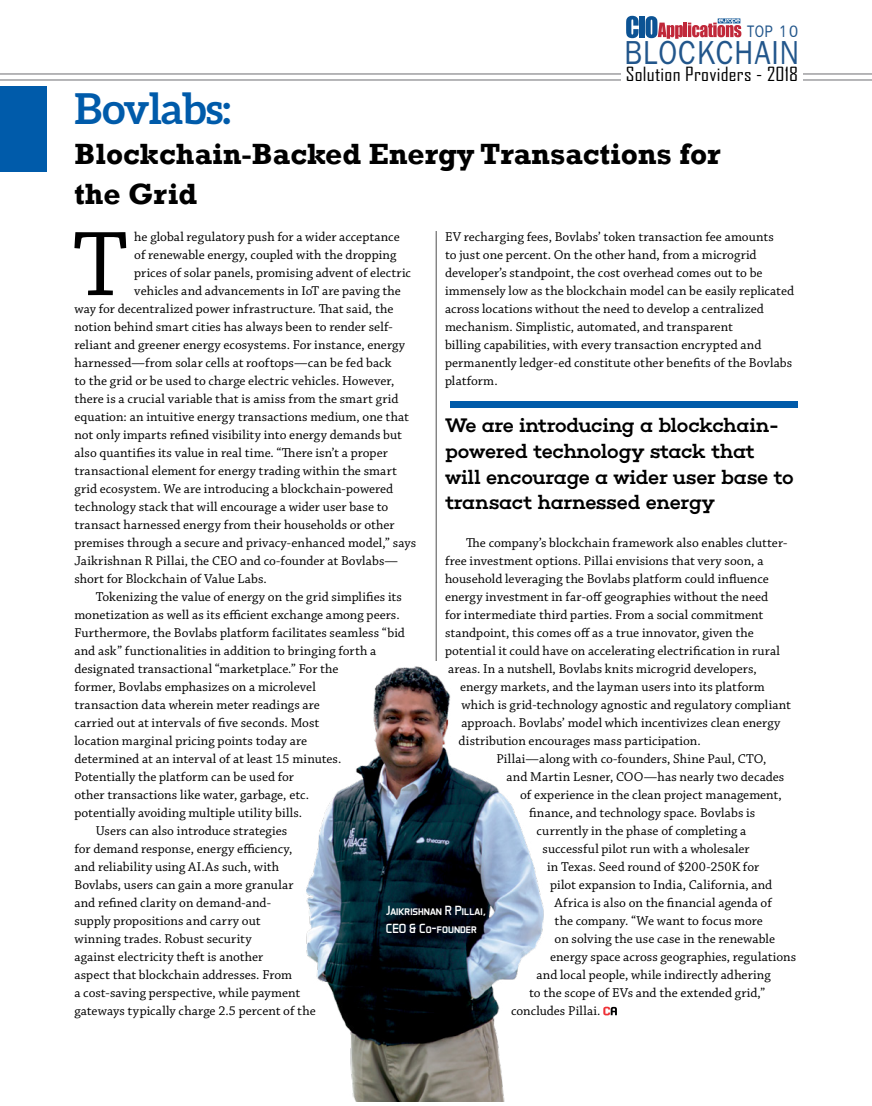
<style>
.page{position:relative;width:872px;height:1106px;background:#fff}
.page>*{position:absolute;margin:0;border:0;box-sizing:border-box;transform-origin:0 0}
.t1{font:96.6px "Chaparral Pro";color:#000}
.t2{font:51px "Freesia UPC";letter-spacing:.02em;color:#22568b;scale:.86 1}
.t3{font:700 42.6px "Aleo";letter-spacing:-.02em;color:#005baa}
.t4{font:700 30px/39.9px "Rockwell";color:#000}
.t5{font:25.5px "Freesia UPC";color:#22568b;scale:.86 1}
.t6{font:19.95px/25.7px "Choplin Medium DEMO";letter-spacing:-.02em;color:#000}
.t7{font:18.75px "Agency FB";letter-spacing:.015em;color:#000;scale:1.11 1}
.t8{font:13.5px/18px "Chaparral Pro";letter-spacing:.005em;color:#000}
.t9{font:13.5px/18px "Aero Matics Display";color:#fff}
</style>
<div class="page">
<hr style="left:0;top:74px;width:872px;height:1px;background:#6d6e71">
<hr style="left:0;top:80px;width:872px;height:1px;background:#6d6e71">
<div style="left:0;top:86px;width:47px;height:86px;background:#005baa"></div>
<div style="left:450px;top:401px;width:347px;height:6px;background:#005baa"></div>
<hr style="left:436px;top:231px;width:1px;height:430px;background:#000">
<div style="left:622px;top:5px;width:181px;height:86px;background:#fff"></div>
<svg style="left:626px;top:16px;width:12px;height:22px"></svg>
<div style="left:639px;top:17px;width:5px;height:21px;background:#0c5394"></div>
<svg style="left:645px;top:16px;width:96px;height:23px"></svg>
<svg style="left:603px;top:1006px;width:14px;height:9px"></svg>
<img style="left:306px;top:616px;width:238px;height:485px">
<p class="t5" style="left:747px;top:13px;width:61px">TOP 10</p>
<p class="t2" style="left:624px;top:17px;width:204px">BLOCKCHAIN</p>
<p class="t7" style="left:626px;top:62px;width:157px">Solution Providers - 2018</p>
<p class="t3" style="left:74px;top:84px;width:158px">Bovlabs:</p>
<p class="t4" style="left:74px;top:134px;width:648px">Blockchain-Backed Energy Transactions for the Grid</p>
<p class="t8" style="left:445px;top:228px;width:351px">EV recharging fees, Bovlabs’ token transaction fee amounts<br>to just one percent. On the other hand, from a microgrid developer’s standpoint, the cost overhead comes out to be immensely low as the blockchain model can be easily replicated across locations without the need to develop a centralized mechanism. Simplistic, automated, and transparent<br>billing capabilities, with every transaction encrypted and permanently ledger-ed constitute other benefits of the Bovlabs platform.</p>
<p class="t1" style="left:73px;top:211px;width:56px">T</p>
<p class="t8" style="left:134px;top:228px;width:267px">he global regulatory push for a wider acceptance</p>
<p class="t8" style="left:134px;top:246px;width:263px">of renewable energy, coupled with the dropping</p>
<p class="t8" style="left:134px;top:264px;width:278px">prices of solar panels, promising advent of electric</p>
<p class="t8" style="left:134px;top:282px;width:268px">vehicles and advancements in IoT are paving the</p>
<p class="t8" style="left:74px;top:300px;width:320px">way for decentralized power infrastructure. That said, the</p>
<p class="t8" style="left:74px;top:318px;width:320px">notion behind smart cities has always been to render self-</p>
<p class="t8" style="left:74px;top:336px;width:332px">reliant and greener energy ecosystems. For instance, energy</p>
<p class="t8" style="left:74px;top:354px;width:319px">harnessed—from solar cells at rooftops—can be fed back</p>
<p class="t8" style="left:74px;top:372px;width:321px">to the grid or be used to charge electric vehicles. However,</p>
<p class="t8" style="left:74px;top:390px;width:325px">there is a crucial variable that is amiss from the smart grid</p>
<p class="t8" style="left:74px;top:408px;width:336px">equation: an intuitive energy transactions medium, one that</p>
<p class="t8" style="left:74px;top:426px;width:329px">not only imparts refined visibility into energy demands but</p>
<p class="t8" style="left:74px;top:444px;width:315px">also quantifies its value in real time. “There isn’t a proper</p>
<p class="t8" style="left:74px;top:462px;width:324px">transactional element for energy trading within the smart</p>
<p class="t8" style="left:74px;top:480px;width:320px">grid ecosystem. We are introducing a blockchain-powered</p>
<p class="t8" style="left:74px;top:498px;width:315px">technology stack that will encourage a wider user base to</p>
<p class="t8" style="left:74px;top:516px;width:321px">transact harnessed energy from their households or other</p>
<p class="t8" style="left:74px;top:534px;width:343px">premises through a secure and privacy-enhanced model,” says</p>
<p class="t8" style="left:74px;top:552px;width:325px">Jaikrishnan R Pillai, the CEO and co-founder at Bovlabs—</p>
<p class="t8" style="left:74px;top:570px;width:194px">short for Blockchain of Value Labs.</p>
<p class="t8" style="left:96px;top:588px;width:308px">Tokenizing the value of energy on the grid simplifies its</p>
<p class="t8" style="left:74px;top:606px;width:327px">monetization as well as its efficient exchange among peers.</p>
<p class="t8" style="left:74px;top:624px;width:332px">Furthermore, the Bovlabs platform facilitates seamless “bid</p>
<p class="t8" style="left:74px;top:642px;width:303px">and ask” functionalities in addition to bringing forth a</p>
<p class="t8" style="left:74px;top:660px;width:266px">designated transactional “marketplace.” For the</p>
<p class="t8" style="left:74px;top:678px;width:243px">former, Bovlabs emphasizes on a microlevel</p>
<p class="t8" style="left:74px;top:696px;width:247px">transaction data wherein meter readings are</p>
<p class="t8" style="left:74px;top:714px;width:246px">carried out at intervals of five seconds. Most</p>
<p class="t8" style="left:74px;top:732px;width:234px">location marginal pricing points today are</p>
<p class="t8" style="left:74px;top:750px;width:268px">determined at an interval of at least 15 minutes.</p>
<p class="t8" style="left:74px;top:768px;width:221px">Potentially the platform can be used for</p>
<p class="t8" style="left:74px;top:786px;width:236px">other transactions like water, garbage, etc.</p>
<p class="t8" style="left:74px;top:804px;width:229px">potentially avoiding multiple utility bills.</p>
<p class="t8" style="left:96px;top:822px;width:193px">Users can also introduce strategies</p>
<p class="t8" style="left:74px;top:840px;width:219px">for demand response, energy efficiency,</p>
<p class="t8" style="left:74px;top:858px;width:206px">and reliability using AI.As such, with</p>
<p class="t8" style="left:74px;top:876px;width:220px">Bovlabs, users can gain a more granular</p>
<p class="t8" style="left:74px;top:894px;width:198px">and refined clarity on demand-and-</p>
<p class="t8" style="left:74px;top:912px;width:188px">supply propositions and carry out</p>
<p class="t8" style="left:74px;top:930px;width:179px">winning trades. Robust security</p>
<p class="t8" style="left:74px;top:948px;width:190px">against electricity theft is another</p>
<p class="t8" style="left:74px;top:966px;width:219px">aspect that blockchain addresses. From</p>
<p class="t8" style="left:74px;top:984px;width:227px">a cost-saving perspective, while payment</p>
<p class="t8" style="left:74px;top:1002px;width:243px">gateways typically charge 2.5 percent of the</p>
<p class="t6" style="left:445px;top:413px;width:350px">We are introducing a blockchain&shy;powered technology stack that will encourage a wider user base to transact harnessed energy</p>
<p class="t8" style="left:466px;top:534px;width:323px">The company’s blockchain framework also enables clutter-</p>
<p class="t8" style="left:445px;top:552px;width:320px">free investment options. Pillai envisions that very soon, a</p>
<p class="t8" style="left:445px;top:570px;width:325px">household leveraging the Bovlabs platform could influence</p>
<p class="t8" style="left:445px;top:588px;width:325px">energy investment in far-off geographies without the need</p>
<p class="t8" style="left:445px;top:606px;width:320px">for intermediate third parties. From a social commitment</p>
<p class="t8" style="left:445px;top:624px;width:310px">standpoint, this comes off as a true innovator, given the</p>
<p class="t8" style="left:445px;top:642px;width:336px">potential it could have on accelerating electrification in rural</p>
<p class="t8" style="left:448px;top:660px;width:310px">areas. In a nutshell, Bovlabs knits microgrid developers,</p>
<p class="t8" style="left:460px;top:678px;width:306px">energy markets, and the layman users into its platform</p>
<p class="t8" style="left:461px;top:696px;width:331px">which is grid-technology agnostic and regulatory compliant</p>
<p class="t8" style="left:461px;top:714px;width:320px">approach. Bovlabs’ model which incentivizes clean energy</p>
<p class="t8" style="left:458px;top:732px;width:244px">distribution encourages mass participation.</p>
<p class="t8" style="left:496px;top:750px;width:272px">Pillai—along with co-founders, Shine Paul, CTO,</p>
<p class="t8" style="left:506px;top:768px;width:279px">and Martin Lesner, COO—has nearly two decades</p>
<p class="t8" style="left:520px;top:786px;width:263px">of experience in the clean project management,</p>
<p class="t8" style="left:529px;top:804px;width:228px">finance, and technology space. Bovlabs is</p>
<p class="t8" style="left:536px;top:822px;width:211px">currently in the phase of completing a</p>
<p class="t8" style="left:542px;top:840px;width:208px">successful pilot run with a wholesaler</p>
<p class="t8" style="left:547px;top:858px;width:213px">in Texas. Seed round of $200-250K for</p>
<p class="t8" style="left:550px;top:876px;width:224px">pilot expansion to India, California, and</p>
<p class="t8" style="left:554px;top:894px;width:219px">Africa is also on the financial agenda of</p>
<p class="t8" style="left:554px;top:912px;width:210px">the company. “We want to focus more</p>
<p class="t8" style="left:554px;top:930px;width:222px">on solving the use case in the renewable</p>
<p class="t8" style="left:550px;top:948px;width:247px">energy space across geographies, regulations</p>
<p class="t8" style="left:536px;top:966px;width:236px">and local people, while indirectly adhering</p>
<p class="t8" style="left:529px;top:984px;width:237px">to the scope of EVs and the extended grid,”</p>
<p class="t8" style="left:511px;top:1002px;width:91px">concludes Pillai.</p>
<p class="t9" style="left:386px;top:901px;width:102px">Jaikrishnan R Pillai,<br>CEO &amp; Co-founder</p>
</div>
